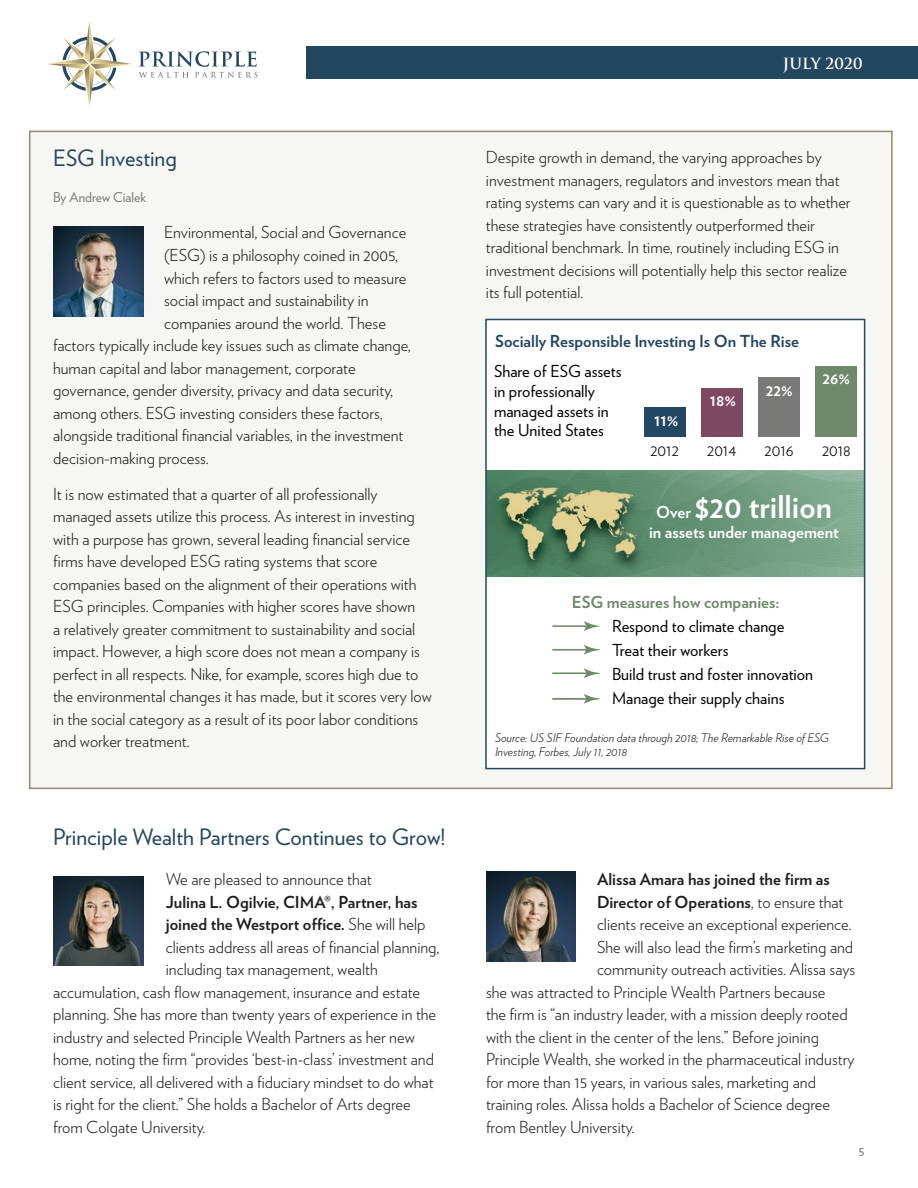
<style>
.page{position:relative;width:918px;height:1188px;background:#fff}
.page>*{position:absolute;margin:0;border:0;box-sizing:border-box;transform-origin:0 0}
.t1{font:700 31.5px "Verlag";color:#fff}
.t2{font:22.5px "Verlag";color:#244760}
.t3{font:300 16.5px/22.5px "Verlag";color:#231f20}
.t4{font:16.5px/19.8px "Verlag";color:#040503}
.t5{font:700 16.5px "Verlag";color:#231f20}
.t6{font:700 16.5px "Verlag";color:#234662}
.t7{font:700 16.5px "Verlag";color:#fff}
.t8{font:700 16.5px "Verlag";color:#6f896b}
.t9{font:300 16.5px "Verlag";color:#040503}
.t10{font:600 15px "Trajan Pro 3";color:#fff}
.t11{font:13.5px "Verlag";color:#787877}
.t12{font:italic 300 12px/13.5px "Verlag";color:#231f20}
.s1{font-weight:300}
.s2{font-size:16.5px}
</style>
<div class="page">
<svg style="left:139px;top:51px;width:119px;height:27px"></svg>
<svg style="left:48px;top:22px;width:83px;height:84px"></svg>
<div style="left:306px;top:46px;width:612px;height:33px;background:#244760"></div>
<div style="left:29px;top:131px;width:864px;height:658px;background:#f6f6f3;border:2px solid #998766"></div>
<img style="left:53px;top:227px;width:90px;height:90px">
<img style="left:486px;top:872px;width:90px;height:90px">
<div style="left:486px;top:320px;width:379px;height:449px;background:#fff"></div>
<div style="left:644px;top:407px;width:41px;height:30px;background:#234662"></div>
<div style="left:701px;top:388px;width:41px;height:49px;background:#7d4860"></div>
<div style="left:758px;top:377px;width:41px;height:60px;background:#797978"></div>
<div style="left:815px;top:366px;width:42px;height:71px;background:#6f896b"></div>
<hr style="left:552px;top:625px;width:37px;height:2px;background:#6f896b">
<svg style="left:584px;top:621px;width:16px;height:10px"></svg>
<hr style="left:552px;top:649px;width:37px;height:1px;background:#6f896b">
<svg style="left:584px;top:645px;width:16px;height:10px"></svg>
<hr style="left:552px;top:673px;width:37px;height:1px;background:#6f896b">
<svg style="left:584px;top:669px;width:16px;height:9px"></svg>
<hr style="left:552px;top:698px;width:37px;height:2px;background:#6f896b">
<svg style="left:584px;top:694px;width:16px;height:10px"></svg>
<img style="left:488px;top:471px;width:374px;height:105px">
<div style="left:485px;top:319px;width:380px;height:450px;border:2px solid #244760"></div>
<img style="left:53px;top:876px;width:90px;height:90px">
<h2 class="t2" style="left:53px;top:142px;width:125px">ESG Investing</h2>
<p class="t11" style="left:53px;top:188px;width:94px">By Andrew Cialek</p>
<p class="t3" style="left:164px;top:220px;width:244px">Environmental, Social and Governance</p>
<p class="t3" style="left:164px;top:243px;width:236px">(ESG) is a philosophy coined in 2005,</p>
<p class="t3" style="left:164px;top:265px;width:244px">which refers to factors used to measure</p>
<p class="t3" style="left:164px;top:288px;width:206px">social impact and sustainability in</p>
<p class="t3" style="left:164px;top:310px;width:223px">companies around the world. These</p>
<p class="t3" style="left:53px;top:333px;width:359px">factors typically include key issues such as climate change,</p>
<p class="t3" style="left:53px;top:355px;width:304px">human capital and labor management, corporate</p>
<p class="t3" style="left:53px;top:378px;width:341px">governance, gender diversity, privacy and data security,</p>
<p class="t3" style="left:53px;top:400px;width:331px">among others. ESG investing considers these factors,</p>
<p class="t3" style="left:53px;top:423px;width:352px">alongside traditional financial variables, in the investment</p>
<p class="t3" style="left:53px;top:445px;width:157px">decision-making process.</p>
<p class="t3" style="left:53px;top:481px;width:380px">It is now estimated that a quarter of all professionally managed assets utilize this process. As interest in investing with a purpose has grown, several leading financial service firms have developed ESG rating systems that score companies based on the alignment of their operations with ESG principles. Companies with higher scores have shown<br>a relatively greater commitment to sustainability and social impact. However, a high score does not mean a company is perfect in all respects. Nike, for example, scores high due to the environmental changes it has made, but it scores very low in the social category as a result of its poor labor conditions and worker treatment.</p>
<h2 class="t2" style="left:53px;top:820px;width:394px">Principle Wealth Partners Continues to Grow!</h2>
<p class="t3" style="left:166px;top:867px;width:207px">We are pleased to announce that</p>
<p class="t5" style="left:166px;top:889px;width:253px">Julina L. Ogilvie, CIMA®, Partner, has</p>
<p class="t5" style="left:166px;top:911px;width:261px">joined the Westport office. <span class="s1">She will help</span></p>
<p class="t3" style="left:166px;top:934px;width:275px">clients address all areas of financial planning,</p>
<p class="t3" style="left:166px;top:957px;width:213px">including tax management, wealth</p>
<p class="t3" style="left:53px;top:979px;width:369px">accumulation, cash flow management, insurance and estate</p>
<p class="t3" style="left:53px;top:1002px;width:385px">planning. She has more than twenty years of experience in the</p>
<p class="t3" style="left:53px;top:1024px;width:363px">industry and selected Principle Wealth Partners as her new</p>
<p class="t3" style="left:53px;top:1047px;width:382px">home, noting the firm “provides ‘best-in-class’ investment and</p>
<p class="t3" style="left:53px;top:1069px;width:382px">client service, all delivered with a fiduciary mindset to do what</p>
<p class="t3" style="left:53px;top:1092px;width:359px">is right for the client.” She holds a Bachelor of Arts degree</p>
<p class="t3" style="left:53px;top:1114px;width:154px">from Colgate University.</p>
<p class="t10" style="left:783px;top:52px;width:82px">JULY 2020</p>
<p class="t3" style="left:486px;top:145px;width:366px">Despite growth in demand, the varying approaches by investment managers, regulators and investors mean that rating systems can vary and it is questionable as to whether these strategies have consistently outperformed their traditional benchmark. In time, routinely including ESG in investment decisions will potentially help this sector realize its full potential.</p>
<p class="t6" style="left:495px;top:328px;width:305px">Socially Responsible Investing Is On The Rise</p>
<p class="t4" style="left:494px;top:360px;width:129px">Share of ESG assets in professionally managed assets in the United States</p>
<p class="t7" style="left:654px;top:407px;width:26px">11%</p>
<p class="t7" style="left:710px;top:387px;width:28px">18%</p>
<p class="t7" style="left:766px;top:377px;width:28px">22%</p>
<p class="t7" style="left:823px;top:365px;width:29px">26%</p>
<p class="t9" style="left:650px;top:438px;width:30px">2012</p>
<p class="t9" style="left:707px;top:438px;width:31px">2014</p>
<p class="t9" style="left:765px;top:438px;width:31px">2016</p>
<p class="t9" style="left:822px;top:438px;width:30px">2018</p>
<h1 class="t1" style="left:656px;top:482px;width:177px"><span class="s2">Over</span> $20 trillion</h1>
<p class="t7" style="left:649px;top:519px;width:191px">in assets under management</p>
<p class="t8" style="left:572px;top:589px;width:209px">ESG measures how companies:</p>
<p class="t4" style="left:612px;top:613px;width:203px;line-height:24px">Respond to climate change<br>Treat their workers<br>Build trust and foster innovation<br>Manage their supply chains</p>
<p class="t12" style="left:495px;top:730px;width:336px">Source: US SIF Foundation data through 2018; The Remarkable Rise of ESG<br>Investing, Forbes, July 11, 2018</p>
<p class="t5" style="left:597px;top:866px;width:234px">Alissa Amara has joined the firm as</p>
<p class="t5" style="left:597px;top:889px;width:248px">Director of Operations<span class="s1">, to ensure that</span></p>
<p class="t3" style="left:597px;top:912px;width:256px">clients receive an exceptional experience.</p>
<p class="t3" style="left:597px;top:934px;width:258px">She will also lead the firm’s marketing and</p>
<p class="t3" style="left:597px;top:957px;width:260px">community outreach activities. Alissa says</p>
<p class="t3" style="left:486px;top:979px;width:341px">she was attracted to Principle Wealth Partners because</p>
<p class="t3" style="left:486px;top:1002px;width:363px">the firm is “an industry leader, with a mission deeply rooted</p>
<p class="t3" style="left:486px;top:1024px;width:335px">with the client in the center of the lens.” Before joining</p>
<p class="t3" style="left:486px;top:1047px;width:370px">Principle Wealth, she worked in the pharmaceutical industry</p>
<p class="t3" style="left:486px;top:1069px;width:332px">for more than 15 years, in various sales, marketing and</p>
<p class="t3" style="left:486px;top:1092px;width:346px">training roles. Alissa holds a Bachelor of Science degree</p>
<p class="t3" style="left:486px;top:1114px;width:150px">from Bentley University.</p>
<p class="t11" style="left:858px;top:1141px;width:8px">5</p>
</div>
